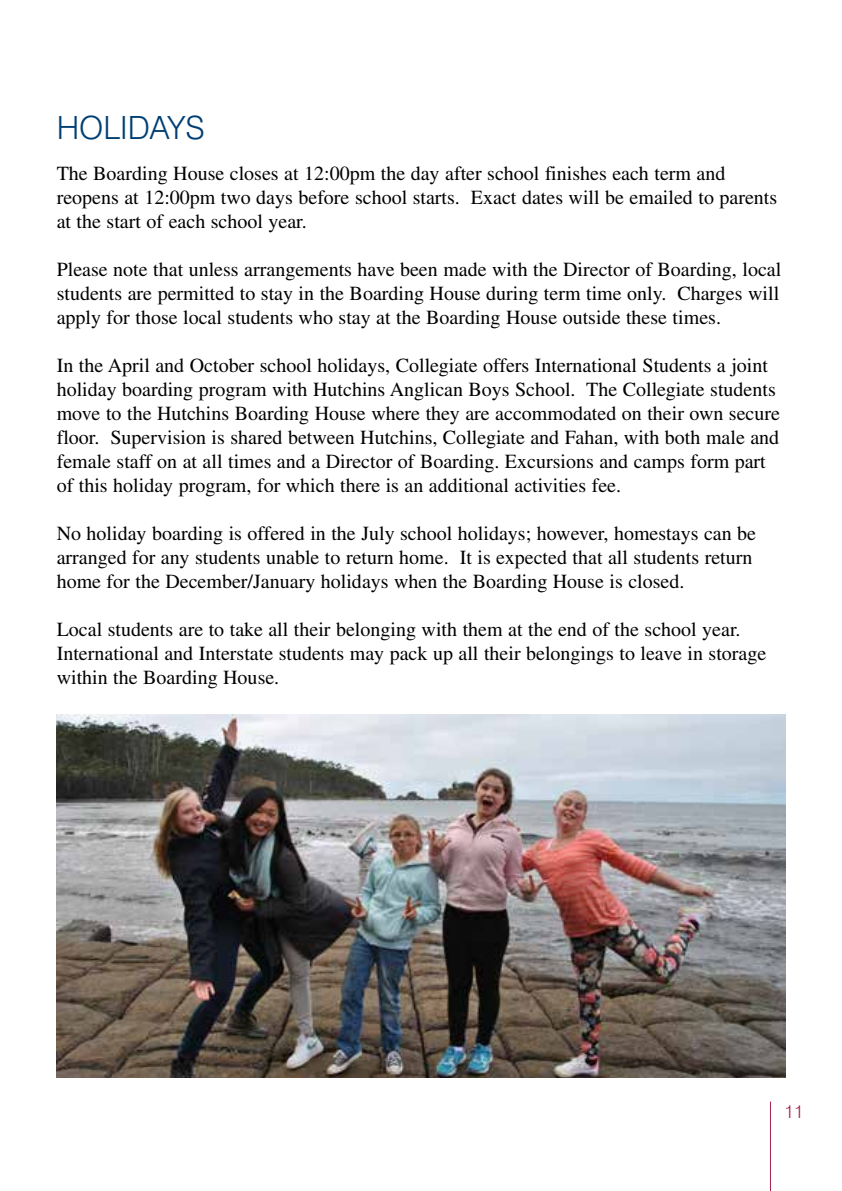
<style>
.page{position:relative;width:842px;height:1191px;background:#fff}
.page>*{position:absolute;margin:0;border:0;box-sizing:border-box;transform-origin:0 0}
.t1{font:300 32px "Swiss 721 BT";color:#003f73}
.t2{font:20px/24px "Times";color:#000}
.t3{font:300 18px "Swiss 721 BT";color:#a2224b}
</style>
<div class="page">
<hr style="left:770px;top:1101px;width:1px;height:90px;background:#a2224b">
<img style="left:57px;top:714px;width:728px;height:363px">
<h1 class="t1" style="left:57px;top:108px;width:150px">HOLIDAYS</h1>
<p class="t2" style="left:57px;top:161px;width:722px">The Boarding House closes at 12:00pm the day after school finishes each term and reopens at 12:00pm two days before school starts. Exact dates will be emailed to parents at the start of each school year.</p>
<p class="t2" style="left:57px;top:257px;width:726px;text-align:justify">Please note that unless arrangements have been made with the Director of Boarding, local students are permitted to stay in the Boarding House during term time only. Charges will apply for those local students who stay at the Boarding House outside these times.</p>
<p class="t2" style="left:57px;top:353px;width:725px">In the April and October school holidays, Collegiate offers International Students a joint holiday boarding program with Hutchins Anglican Boys School. The Collegiate students move to the Hutchins Boarding House where they are accommodated on their own secure floor. Supervision is shared between Hutchins, Collegiate and Fahan, with both male and female staff on at all times and a Director of Boarding. Excursions and camps form part of this holiday program, for which there is an additional activities fee.</p>
<p class="t2" style="left:57px;top:521px;width:701px">No holiday boarding is offered in the July school holidays; however, homestays can be arranged for any students unable to return home. It is expected that all students return home for the December/January holidays when the Boarding House is closed.</p>
<p class="t2" style="left:57px;top:617px;width:711px">Local students are to take all their belonging with them at the end of the school year.<br>International and Interstate students may pack up all their belongings to leave in storage within the Boarding House.</p>
<p class="t3" style="left:784px;top:1100px;width:21px">11</p>
</div>
